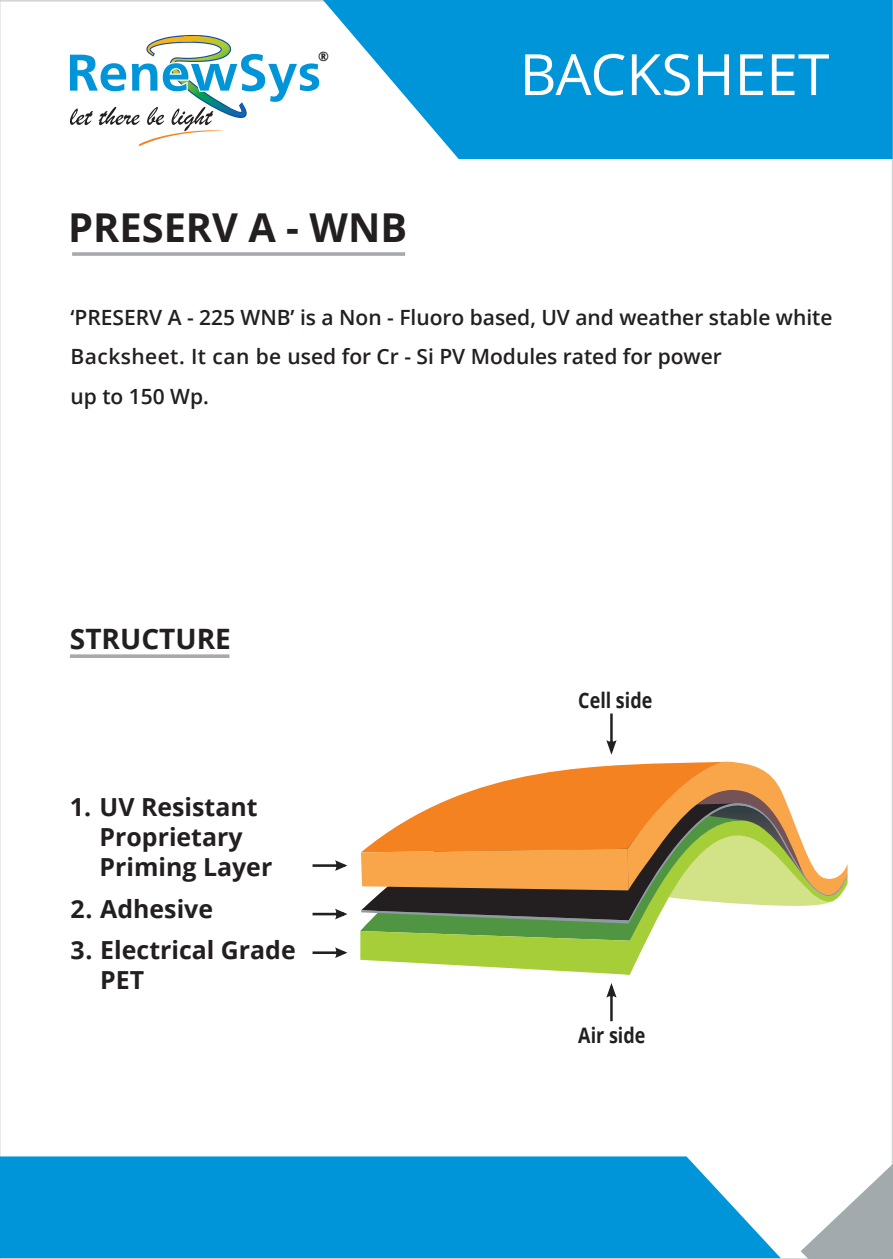
<style>
.page{position:relative;width:893px;height:1259px;background:#fff}
.page>*{position:absolute;margin:0;border:0;box-sizing:border-box;transform-origin:0 0}
.t1{font:57px "Open Sans";color:#fff}
.t2{font:700 39.9px "Open Sans";color:#231f20}
.t3{font:700 28.2px "Open Sans";color:#231f20}
.t4{font:700 24.9px/30px "Open Sans";color:#231f20}
.t5{font:700 21.3px "Open Sans";color:#231f20;scale:.84 1}
.t6{font:600 21px/39px "Open Sans";color:#231f20}
.t7{font:700 12.9px "Open Sans";color:#231f20}
</style>
<div class="page">
<svg style="left:70px;top:654px;width:159px;height:4px"></svg>
<svg style="left:0;top:1156px;width:781px;height:102px;background:#109bdb"></svg>
<svg style="left:323px;top:0;width:570px;height:159px;background:#1ea1dd"></svg>
<svg style="left:70px;top:35px;width:250px;height:111px"></svg>
<hr style="left:72px;top:252px;width:333px;height:4px;background:#b3b4b7">
<svg style="left:313px;top:860px;width:34px;height:11px"></svg>
<svg style="left:313px;top:908px;width:34px;height:11px"></svg>
<svg style="left:313px;top:947px;width:34px;height:11px"></svg>
<svg style="left:801px;top:1163px;width:92px;height:96px"></svg>
<svg style="left:606px;top:983px;width:11px;height:38px"></svg>
<svg style="left:360px;top:923px;width:295px;height:17px;background:#609f47"></svg>
<svg style="left:360px;top:931px;width:270px;height:43px;background:#abcf5a"></svg>
<svg style="left:361px;top:713px;width:486px;height:210px"></svg>
<p class="t7" style="left:318px;top:47px;width:12px">®</p>
<h1 class="t1" style="left:520px;top:35px;width:311px">BACKSHEET</h1>
<h2 class="t2" style="left:68px;top:199px;width:340px">PRESERV A - WNB</h2>
<p class="t6" style="left:71px;top:298px;width:763px">‘PRESERV A - 225 WNB’ is a Non - Fluoro based, UV and weather stable white<br>Backsheet. It can be used for Cr - Si PV Modules rated for power<br>up to 150 Wp.</p>
<h3 class="t3" style="left:70px;top:619px;width:163px">STRUCTURE</h3>
<p class="t4" style="left:100px;top:791px;width:174px;text-indent:-30px">1. UV Resistant<br>Proprietary<br>Priming Layer</p>
<p class="t4" style="left:71px;top:893px;width:144px">2. Adhesive</p>
<p class="t4" style="left:100px;top:934px;width:197px;text-indent:-30px">3. Electrical Grade<br>PET</p>
<p class="t5" style="left:578px;top:685px;width:90px">Cell side</p>
<p class="t5" style="left:578px;top:1020px;width:81px">Air side</p>
</div>
